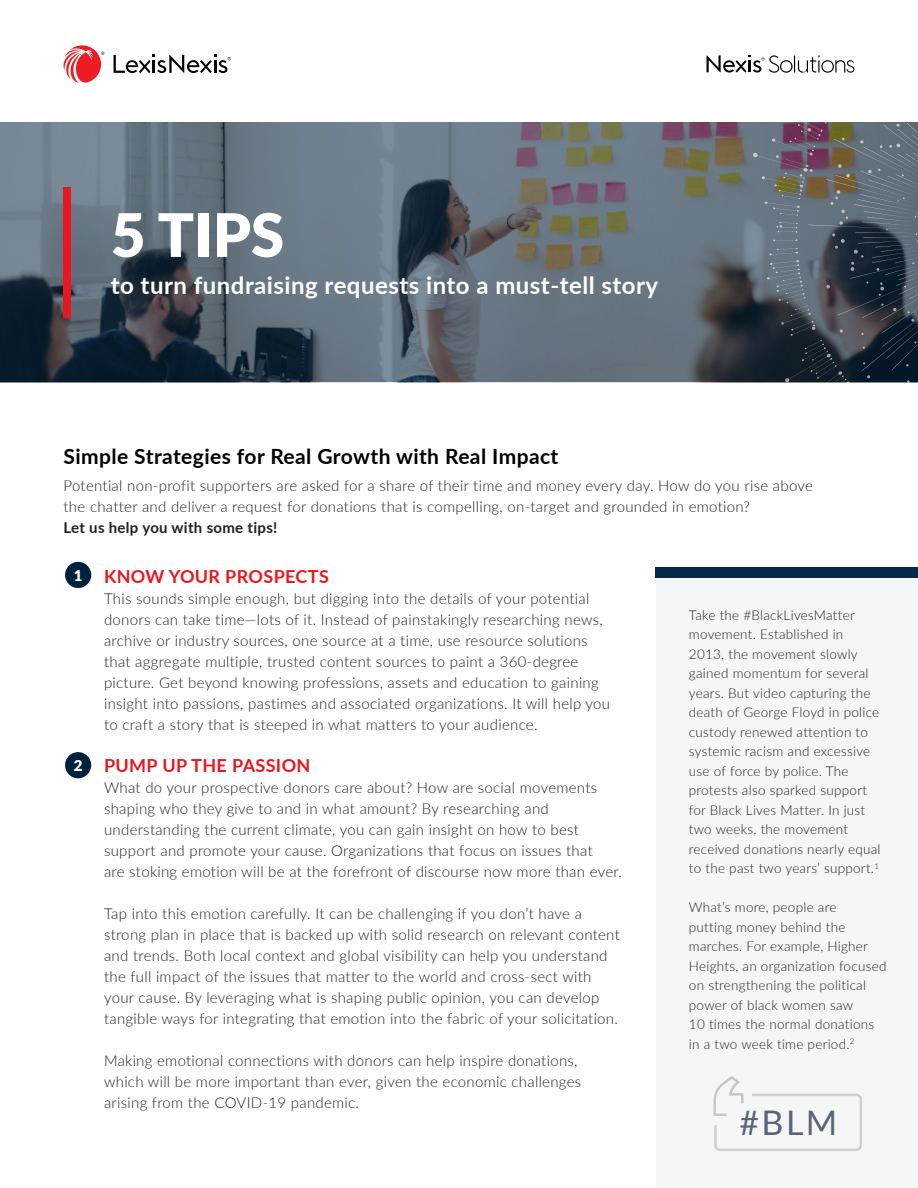
<style>
.page{position:relative;width:918px;height:1188px;background:#fff}
.page>*{position:absolute;margin:0;border:0;box-sizing:border-box;transform-origin:0 0}
.Cover__Headline{font:900 60px "Lato";color:#fff}
.t1{font:33.9px "Lato";color:#5b637a}
.Body__Reference{font:700 24px "Lato";letter-spacing:.02em;color:#fff}
.Body__Reference-2{font:700 21px "Lato";letter-spacing:.02em;color:#000}
.Body__Reference-3{font:700 18px "Lato";letter-spacing:.02em;color:#e8171f}
.Body__Reference-4{font:300 15px/21px "Lato";letter-spacing:.02em;color:#231f20}
.Subhead{font:900 15px "Lato";color:#fff}
.Body__Reference-5{font:300 13.5px/19.5px "Lato";letter-spacing:.02em;color:#231f20}
.s1{font-weight:700}
</style>
<div class="page">
<img style="left:0;top:122px;width:753px;height:260px">
<div style="left:64px;top:187px;width:7px;height:131px;background:#e8171f"></div>
<svg style="left:114px;top:55px;width:117px;height:18px"></svg>
<svg style="left:63px;top:45px;width:41px;height:38px"></svg>
<svg style="left:707px;top:55px;width:44px;height:18px"></svg>
<svg style="left:753px;top:55px;width:165px;height:328px"></svg>
<div style="left:656px;top:567px;width:262px;height:621px;background:#f5f6f6"></div>
<div style="left:656px;top:567px;width:262px;height:11px;background:#042a47"></div>
<svg style="left:713px;top:1076px;width:149px;height:75px"></svg>
<div style="left:65px;top:562px;width:26px;height:26px;background:#00213d;border-radius:50%"></div>
<div style="left:65px;top:752px;width:26px;height:26px;background:#00213d;border-radius:50%"></div>
<p class="Cover__Headline" style="left:111px;top:190px;width:175px">5 TIPS</p>
<p class="Body__Reference" style="left:111px;top:268px;width:549px">to turn fundraising requests into a must-tell story</p>
<p class="Body__Reference-2" style="left:64px;top:441px;width:496px">Simple Strategies for Real Growth with Real Impact</p>
<p class="Body__Reference-4" style="left:64px;top:475px;width:751px">Potential non-profit supporters are asked for a share of their time and money every day. How do you rise above the chatter and deliver a request for donations that is compelling, on-target and grounded in emotion?<br><span class="s1">Let us help you with some tips!</span></p>
<p class="Body__Reference-3" style="left:104px;top:563px;width:226px">KNOW YOUR PROSPECTS</p>
<p class="Body__Reference-4" style="left:104px;top:587px;width:508px">This sounds simple enough, but digging into the details of your potential donors can take time—lots of it. Instead of painstakingly researching news, archive or industry sources, one source at a time, use resource solutions that aggregate multiple, trusted content sources to paint a 360-degree picture. Get beyond knowing professions, assets and education to gaining insight into passions, pastimes and associated organizations. It will help you to craft a story that is steeped in what matters to your audience.</p>
<p class="Body__Reference-3" style="left:104px;top:752px;width:208px">PUMP UP THE PASSION</p>
<p class="Body__Reference-4" style="left:104px;top:776px;width:520px">What do your prospective donors care about? How are social movements shaping who they give to and in what amount? By researching and understanding the current climate, you can gain insight on how to best support and promote your cause. Organizations that focus on issues that<br>are stoking emotion will be at the forefront of discourse now more than ever.</p>
<p class="Body__Reference-4" style="left:104px;top:902px;width:517px">Tap into this emotion carefully. It can be challenging if you don’t have a strong plan in place that is backed up with solid research on relevant content and trends. Both local context and global visibility can help you understand the full impact of the issues that matter to the world and cross-sect with your cause. By leveraging what is shaping public opinion, you can develop tangible ways for integrating that emotion into the fabric of your solicitation.</p>
<p class="Body__Reference-4" style="left:104px;top:1049px;width:479px">Making emotional connections with donors can help inspire donations, which will be more important than ever, given the economic challenges arising from the COVID-19 pandemic.</p>
<p class="Subhead" style="left:74px;top:564px;width:10px">1</p>
<p class="Body__Reference-5" style="left:689px;top:605px;width:193px">Take the #BlackLivesMatter movement. Established in<br>2013, the movement slowly gained momentum for several years. But video capturing the death of George Floyd in police custody renewed attention to systemic racism and excessive use of force by police. The protests also sparked support for Black Lives Matter. In just two weeks, the movement received donations nearly equal to the past two years’ support.<sup>1</sup></p>
<p class="Body__Reference-5" style="left:689px;top:897px;width:199px">What’s more, people are<br>putting money behind the marches. For example, Higher<br>Heights, an organization focused on strengthening the political power of black women saw<br>10 times the normal donations in a two week time period.<sup>2</sup></p>
<p class="Subhead" style="left:74px;top:754px;width:10px">2</p>
<p class="t1" style="left:740px;top:1098px;width:99px">#BLM</p>
</div>
